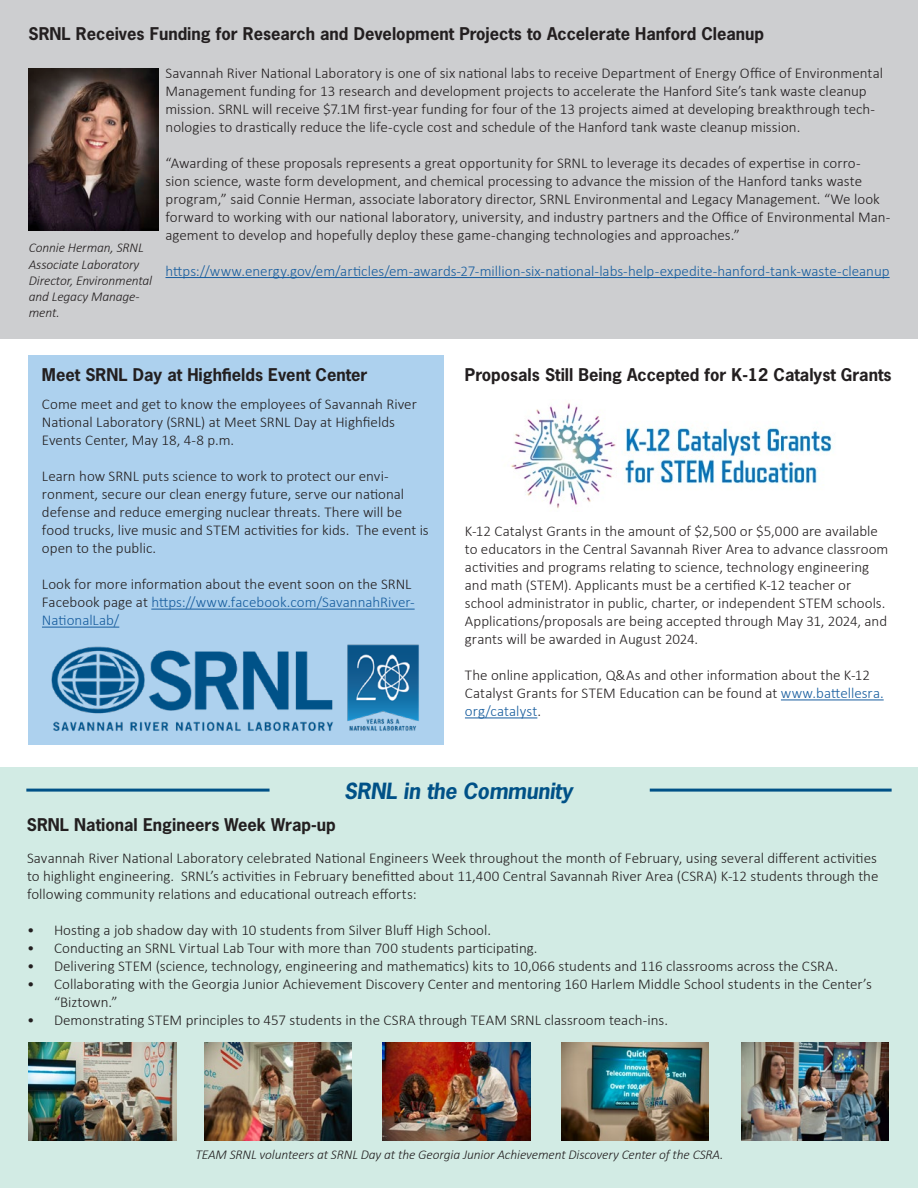
<style>
.page{position:relative;width:918px;height:1188px;background:#fff}
.page>*{position:absolute;margin:0;border:0;box-sizing:border-box;transform-origin:0 0}
.Sidebar_Header{font:italic 700 21px "News Gothic Std";letter-spacing:-.01em;color:#005187}
.Sub-section_Header{font:700 16.5px "News Gothic Std";color:#231f20}
.Body_Text{font:300 15px/18px "Calibri";color:#231f20}
.Smaller_body_text{font:300 15px/18px "Calibri";color:#231f20}
.Body_Text-2{font:300 15px "Calibri";color:#175d9e}
.Sidebar_Header-2{font:italic 300 13.5px/16.2px "Calibri";letter-spacing:-.01em;color:#231f20}
.s1{color:#175d9e}
</style>
<div class="page">
<div style="left:0;top:0;width:918px;height:338px;background:#cdced0"></div>
<div style="left:29px;top:355px;width:415px;height:390px;background:#add1ee"></div>
<div style="left:0;top:768px;width:918px;height:420px;background:#d2ebe4"></div>
<hr style="left:26px;top:789px;width:244px;height:3px;background:#005187">
<hr style="left:650px;top:789px;width:242px;height:3px;background:#005187">
<hr style="left:781px;top:700px;width:103px;height:1px;background:#175d9e">
<hr style="left:465px;top:718px;width:72px;height:1px;background:#175d9e">
<hr style="left:166px;top:277px;width:724px;height:1px;background:#175d9e">
<img style="left:28px;top:68px;width:131px;height:163px">
<img style="left:510px;top:403px;width:322px;height:106px">
<img style="left:51px;top:644px;width:368px;height:87px">
<hr style="left:151px;top:609px;width:264px;height:1px;background:#175d9e">
<hr style="left:42px;top:627px;width:77px;height:1px;background:#175d9e">
<img style="left:29px;top:1042px;width:147px;height:98px">
<img style="left:204px;top:1042px;width:148px;height:98px">
<img style="left:383px;top:1042px;width:147px;height:98px">
<img style="left:561px;top:1042px;width:148px;height:98px">
<img style="left:741px;top:1042px;width:148px;height:98px">
<p class="Sub-section_Header" style="left:28px;top:23px;width:737px">SRNL Receives Funding for Research and Development Projects to Accelerate Hanford Cleanup</p>
<p class="Body_Text" style="left:166px;top:64px;width:719px">Savannah River National Laboratory is one of six national labs to receive Department of Energy Office of Environmental Management funding for 13 research and development projects to accelerate the Hanford Site’s tank waste cleanup mission. SRNL will receive $7.1M first-year funding for four of the 13 projects aimed at developing breakthrough tech&shy;nologies to drastically reduce the life-cycle cost and schedule of the Hanford tank waste cleanup mission.</p>
<p class="Body_Text" style="left:166px;top:154px;width:727px">“Awarding of these proposals represents a great opportunity for SRNL to leverage its decades of expertise in corro-<br>sion science, waste form development, and chemical processing to advance the mission of the Hanford tanks waste program,” said Connie Herman, associate laboratory director, SRNL Environmental and Legacy Management. “We look forward to working with our national laboratory, university, and industry partners and the Office of Environmental Man&shy;agement to develop and hopefully deploy these game-changing technologies and approaches.”</p>
<p class="Body_Text-2" style="left:166px;top:261px;width:726px">https://www.energy.gov/em/articles/em-awards-27-million-six-national-labs-help-expedite-hanford-tank-waste-cleanup</p>
<p class="Sidebar_Header-2" style="left:29px;top:240px;width:125px">Connie Herman, SRNL<br>Associate Laboratory<br>Director, Environmental and Legacy Manage&shy;ment.</p>
<p class="Sub-section_Header" style="left:42px;top:364px;width:327px">Meet SRNL Day at Highfields Event Center</p>
<p class="Smaller_body_text" style="left:42px;top:395px;width:376px">Come meet and get to know the employees of Savannah River<br>National Laboratory (SRNL) at Meet SRNL Day at Highfields<br>Events Center, May 18, 4-8 p.m.</p>
<p class="Smaller_body_text" style="left:42px;top:467px;width:388px">Learn how SRNL puts science to work to protect our envi&shy;ronment, secure our clean energy future, serve our national defense and reduce emerging nuclear threats. There will be food trucks, live music and STEM activities for kids. The event is open to the public.</p>
<p class="Smaller_body_text" style="left:42px;top:575px;width:374px">Look for more information about the event soon on the SRNL<br>Facebook page at <span class="s1">https://www.facebook.com/SavannahRiver-<br>NationalLab/</span></p>
<p class="Sub-section_Header" style="left:465px;top:364px;width:428px">Proposals Still Being Accepted for K-12 Catalyst Grants</p>
<p class="Smaller_body_text" style="left:465px;top:522px;width:425px">K-12 Catalyst Grants in the amount of $2,500 or $5,000 are available to educators in the Central Savannah River Area to advance classroom activities and programs relating to science, technology engineering and math (STEM). Applicants must be a certified K-12 teacher or school administrator in public, charter, or independent STEM schools.<br>Applications/proposals are being accepted through May 31, 2024, and grants will be awarded in August 2024.</p>
<p class="Smaller_body_text" style="left:465px;top:666px;width:420px">The online application, Q&amp;As and other information about the K-12<br>Catalyst Grants for STEM Education can be found at <span class="s1">www.battellesra. org/catalyst</span>.</p>
<p class="Sub-section_Header" style="left:27px;top:813px;width:310px">SRNL National Engineers Week Wrap-up</p>
<p class="Sidebar_Header" style="left:344px;top:777px;width:230px">SRNL in the Community</p>
<p class="Smaller_body_text" style="left:27px;top:849px;width:853px;text-align:justify">Savannah River National Laboratory celebrated National Engineers Week throughout the month of February, using several different activities to highlight engineering. SRNL’s activities in February benefitted about 11,400 Central Savannah River Area (CSRA) K-12 students through the following community relations and educational outreach efforts:</p>
<p class="Body_Text" style="left:27px;top:921px;width:466px">• Hosting a job shadow day with 10 students from Silver Bluff High School.</p>
<p class="Body_Text" style="left:27px;top:939px;width:512px">• Conducting an SRNL Virtual Lab Tour with more than 700 students participating.</p>
<p class="Body_Text" style="left:27px;top:957px;width:813px">• Delivering STEM (science, technology, engineering and mathematics) kits to 10,066 students and 116 classrooms across the CSRA.</p>
<p class="Body_Text" style="left:54px;top:975px;width:819px;text-indent:-27px">• Collaborating with the Georgia Junior Achievement Discovery Center and mentoring 160 Harlem Middle School students in the Center’s “Biztown.”</p>
<p class="Body_Text" style="left:27px;top:1011px;width:643px">• Demonstrating STEM principles to 457 students in the CSRA through TEAM SRNL classroom teach-ins.</p>
<p class="Sidebar_Header-2" style="left:195px;top:1147px;width:530px">TEAM SRNL volunteers at SRNL Day at the Georgia Junior Achievement Discovery Center of the CSRA.</p>
</div>
